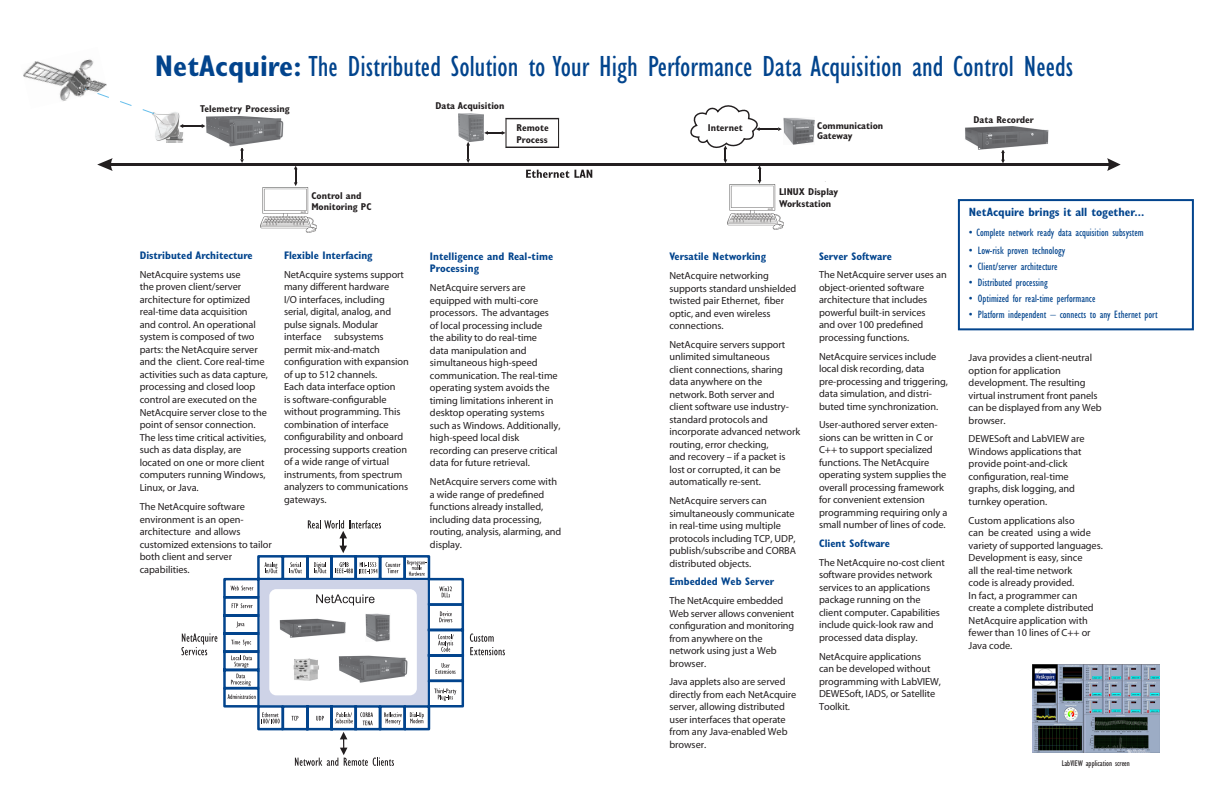
<style>
.page{position:relative;width:1224px;height:792px;background:#fff}
.page>*{position:absolute;margin:0;border:0;box-sizing:border-box;transform-origin:0 0}
.Main_Heading{font:condensed 30px "Gill Sans";color:#02448d}
.Subhead{font:700 condensed 12px "Gill Sans";color:#02448d}
.Subhead-2{font:condensed 11px "Gill Sans";color:#02448d}
.Subhead-3{font:700 condensed 11px "Gill Sans";color:#02448d}
.Body_copy{font:700 condensed 11px/12.5px "Gill Sans";letter-spacing:-.005em;color:#02448d}
.Body_copy-2{font:10.3px/12.5px "Myriad";letter-spacing:-.005em;color:#231f20}
.t1{font:700 condensed 9.9px/11.9px "Gill Sans";color:#231f20}
.t2{font:condensed 8.5px "Gill Sans";color:#231f20}
.s1{font-weight:700}
.s2{font-style:italic}
</style>
<div class="page">
<svg style="left:181px;top:520px;width:324px;height:246px"></svg>
<img style="left:339px;top:654px;width:69px;height:29px">
<img style="left:280px;top:619px;width:66px;height:18px">
<img style="left:366px;top:614px;width:25px;height:27px">
<img style="left:293px;top:658px;width:26px;height:23px">
<img style="left:1033px;top:664px;width:127px;height:88px">
<hr style="left:642px;top:163px;width:472px;height:3px;background:#231f20">
<svg style="left:1107px;top:158px;width:14px;height:13px"></svg>
<svg style="left:1001px;top:150px;width:4px;height:13px"></svg>
<svg style="left:690px;top:105px;width:92px;height:79px"></svg>
<hr style="left:105px;top:163px;width:537px;height:3px;background:#231f20">
<svg style="left:97px;top:158px;width:16px;height:13px"></svg>
<svg style="left:526px;top:170px;width:66px;height:8px"></svg>
<svg style="left:294px;top:166px;width:4px;height:20px"></svg>
<svg style="left:240px;top:148px;width:4px;height:15px"></svg>
<svg style="left:484px;top:118px;width:75px;height:30px"></svg>
<svg style="left:466px;top:142px;width:4px;height:21px"></svg>
<img style="left:459px;top:113px;width:24px;height:28px">
<img style="left:965px;top:126px;width:84px;height:23px">
<img style="left:23px;top:59px;width:84px;height:42px">
<img style="left:153px;top:112px;width:31px;height:31px">
<svg style="left:84px;top:88px;width:71px;height:27px"></svg>
<img style="left:783px;top:118px;width:32px;height:26px">
<img style="left:205px;top:116px;width:79px;height:31px">
<svg style="left:179px;top:124px;width:26px;height:4px"></svg>
<img style="left:261px;top:187px;width:55px;height:45px">
<img style="left:728px;top:184px;width:55px;height:45px">
<div style="left:958px;top:199px;width:236px;height:131px;border:2px solid #02448d"></div>
<p class="Main_Heading" style="left:155px;top:50px;width:920px"><span class="s1">NetAcquire:</span> The Distributed Solution to Your High Performance Data Acquisition and Control Needs</p>
<p class="t1" style="left:200px;top:103px;width:91px">Telemetry Processing</p>
<p class="t1" style="left:436px;top:99px;width:70px">Data Acquisition</p>
<p class="t1" style="left:517px;top:122px;width:34px">Remote<br>Process</p>
<p class="t1" style="left:708px;top:122px;width:36px">Internet</p>
<p class="t1" style="left:817px;top:120px;width:68px;line-height:9.9px">Communication<br>Gateway</p>
<p class="t1" style="left:311px;top:189px;width:62px">Control and<br>Monitoring PC</p>
<p class="t1" style="left:779px;top:186px;width:61px">LINUX Display<br>Workstation</p>
<p class="Subhead-3" style="left:140px;top:249px;width:115px">Distributed Architecture</p>
<p class="Body_copy-2" style="left:140px;top:269px;width:130px">NetAcquire systems use<br>the proven client/server architecture for optimized real-time data acquisition<br>and control. An operational system is composed of two parts: the NetAcquire server and the client. Core real-time activities such as data capture, processing and closed loop</p>
<p class="Body_copy-2" style="left:140px;top:394px;width:129px">control are executed on the<br>NetAcquire server close to the point of sensor connection.<br>The less time critical activities, such as data display, are located on one or more client computers running Windows,<br>Linux, or Java.</p>
<p class="Body_copy-2" style="left:140px;top:501px;width:134px">The NetAcquire software environment is an open&shy;architecture and allows customized extensions to tailor both client and server capabilities.</p>
<p class="Subhead-3" style="left:284px;top:249px;width:90px">Flexible Interfacing</p>
<p class="Body_copy-2" style="left:284px;top:269px;width:126px">NetAcquire systems support many different hardware<br>I/O interfaces, including serial, digital, analog, and pulse signals. Modular interface subsystems permit mix-and-match configuration with expansion of up to 512 channels.<br>Each data interface option<br>is software-configurable without programming. This combination of interface configurability and onboard processing supports creation of a wide range of virtual instruments, from spectrum analyzers to communications gateways.</p>
<p class="Body_copy" style="left:430px;top:250px;width:125px">Intelligence and Real-time<br>Processing</p>
<p class="Body_copy-2" style="left:430px;top:282px;width:132px">NetAcquire servers are equipped with multi-core processors. The advantages<br>of local processing include<br>the ability to do real-time<br>data manipulation and simultaneous high-speed communication. The real-time operating system avoids the timing limitations inherent in desktop operating systems such as Windows. Additionally, high-speed local disk recording can preserve critical data for future retrieval.</p>
<p class="Body_copy-2" style="left:430px;top:476px;width:133px">NetAcquire servers come with a wide range of predefined functions already installed, including data processing, routing, analysis, alarming, and display.</p>
<p class="Subhead-3" style="left:669px;top:250px;width:98px">Versatile Networking</p>
<p class="Body_copy-2" style="left:669px;top:270px;width:129px">NetAcquire networking supports standard unshielded twisted pair Ethernet, fiber optic, and even wireless connections.</p>
<p class="Body_copy-2" style="left:669px;top:339px;width:132px">NetAcquire servers support unlimited simultaneous<br>client connections, sharing data anywhere on the network. Both server and client software use industry&shy;standard protocols and incorporate advanced network routing, error checking,<br>and recovery – if a packet is lost or corrupted, it can be automatically re-sent.</p>
<p class="Body_copy-2" style="left:669px;top:495px;width:128px">NetAcquire servers can simultaneously communicate in real-time using multiple protocols including TCP, UDP, publish/subscribe and CORBA distributed objects.</p>
<p class="Body_copy" style="left:669px;top:575px;width:106px">Embedded Web Server</p>
<p class="Body_copy-2" style="left:669px;top:595px;width:126px">The NetAcquire embedded<br>Web server allows convenient configuration and monitoring from anywhere on the network using just a Web browser.</p>
<p class="Body_copy-2" style="left:669px;top:676px;width:128px">Java applets also are served directly from each NetAcquire server, allowing distributed user interfaces that operate from any Java-enabled Web browser.</p>
<p class="Body_copy" style="left:819px;top:250px;width:74px">Server Software</p>
<p class="Body_copy-2" style="left:819px;top:269px;width:129px">The NetAcquire server uses an object-oriented software architecture that includes powerful built-in services<br>and over 100 predefined processing functions.</p>
<p class="Body_copy-2" style="left:819px;top:350px;width:130px">NetAcquire services include local disk recording, data pre-processing and triggering, data simulation, and distri&shy;buted time synchronization.</p>
<p class="Body_copy-2" style="left:819px;top:419px;width:130px">User-authored server exten&shy;sions can be written in C or<br>C++ to support specialized functions. The NetAcquire operating system supplies the overall processing framework for convenient extension programming requiring only a small number of lines of code.</p>
<p class="Subhead-3" style="left:819px;top:537px;width:72px">Client Software</p>
<p class="Body_copy-2" style="left:819px;top:557px;width:127px">The NetAcquire no-cost client software provides network services to an applications package running on the client computer. Capabilities include quick-look raw and processed data display.</p>
<p class="Body_copy-2" style="left:819px;top:650px;width:124px">NetAcquire applications<br>can be developed without programming with LabVIEW,<br>DEWESoft, IADS, or Satellite<br>Toolkit<span class="s2">.</span></p>
<p class="t1" style="left:974px;top:114px;width:62px">Data Recorder</p>
<p class="Subhead" style="left:969px;top:204px;width:177px">NetAcquire brings it all together...</p>
<p class="Subhead-2" style="left:969px;top:227px;width:176px">• Complete network ready data acquisition subsystem</p>
<p class="Subhead-2" style="left:969px;top:244px;width:98px">• Low-risk proven technology</p>
<p class="Subhead-2" style="left:969px;top:260px;width:90px">• Client/server architecture</p>
<p class="Subhead-2" style="left:969px;top:276px;width:80px">• Distributed processing</p>
<p class="Subhead-2" style="left:969px;top:292px;width:128px">• Optimized for real-time performance</p>
<p class="Subhead-2" style="left:969px;top:308px;width:190px">• Platform independent − connects to any Ethernet port</p>
<p class="Body_copy-2" style="left:969px;top:352px;width:135px">Java provides a client-neutral option for application development. The resulting virtual instrument front panels can be displayed from any Web browser.</p>
<p class="Body_copy-2" style="left:969px;top:433px;width:117px">DEWESoft and LabVIEW are<br>Windows applications that provide point-and-click configuration, real-time graphs, disk logging, and turnkey operation.</p>
<p class="Body_copy-2" style="left:969px;top:514px;width:136px">Custom applications also<br>can be created using a wide variety of supported languages.<br>Development is easy, since<br>all the real-time network<br>code is already provided.<br>In fact, a programmer can create a complete distributed<br>NetAcquire application with fewer than 10 lines of C++ or<br>Java code.</p>
<p class="t2" style="left:1062px;top:758px;width:70px">LabVIEW application screen</p>
</div>
